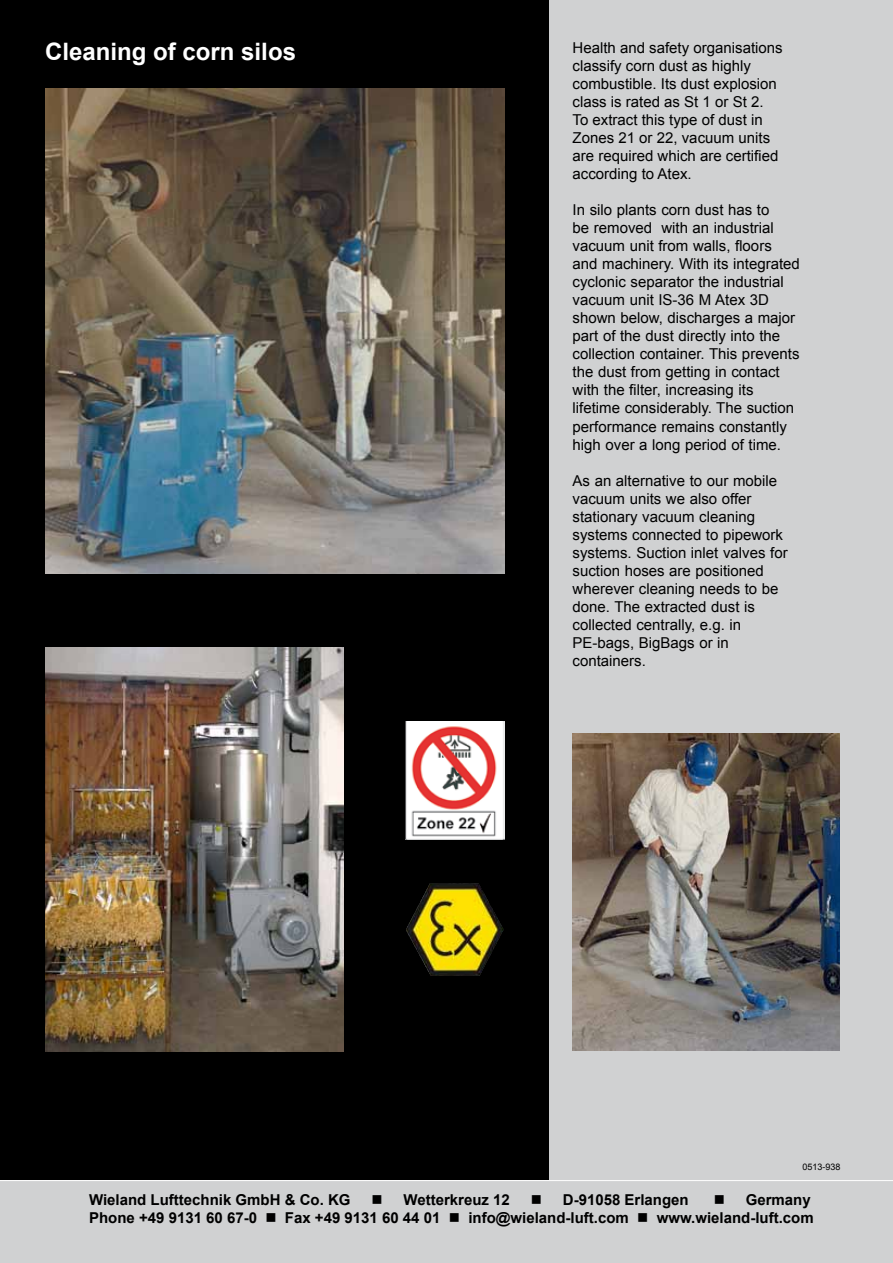
<style>
.page{position:relative;width:893px;height:1263px;background:#fff}
.page>*{position:absolute;margin:0;border:0;box-sizing:border-box;transform-origin:0 0}
.t1{font:700 24px "Arial";color:#fff}
.t2{font:15px/18px "Arial";color:#000}
.t3{font:700 15px/18px "Arial";color:#000;text-align:right}
.t4{font:9px "Arial";color:#000}
</style>
<div class="page">
<div style="left:548px;top:0;width:345px;height:1176px;background:#d0d1d2"></div>
<div style="left:0;top:1176px;width:893px;height:87px;background:#d0d1d2"></div>
<div style="left:0;top:0;width:548px;height:1180px;background:#000"></div>
<hr style="left:0;top:1180px;width:893px;height:1px;background:#fff">
<img style="left:406px;top:883px;width:98px;height:93px">
<img style="left:45px;top:647px;width:298px;height:404px">
<img style="left:45px;top:88px;width:459px;height:485px">
<img style="left:572px;top:733px;width:267px;height:317px">
<img style="left:405px;top:722px;width:99px;height:117px">
<h1 class="t1" style="left:45px;top:36px;width:252px">Cleaning of corn silos</h1>
<p class="t2" style="left:573px;top:39px;width:212px">Health and safety organisations classify corn dust as highly combustible. Its dust explosion class is rated as St 1 or St 2.<br>To extract this type of dust in<br>Zones 21 or 22, vacuum units are required which are certified according to Atex.</p>
<p class="t2" style="left:573px;top:201px;width:229px">In silo plants corn dust has to<br>be removed with an industrial vacuum unit from walls, floors and machinery. With its integrated cyclonic separator the industrial vacuum unit IS-36 M Atex 3D shown below, discharges a major part of the dust directly into the collection container. This prevents the dust from getting in contact with the filter, increasing its lifetime considerably. The suction performance remains constantly high over a long period of time.</p>
<p class="t2" style="left:573px;top:471px;width:217px">As an alternative to our mobile vacuum units we also offer stationary vacuum cleaning systems connected to pipework systems. Suction inlet valves for suction hoses are positioned wherever cleaning needs to be done. The extracted dust is collected centrally, e.g. in<br>PE-bags, BigBags or in containers.</p>
<p class="t4" style="left:803px;top:1161px;width:40px">0513-938</p>
<p class="t3" style="left:89px;top:1191px;width:263px">Wieland Lufttechnik GmbH &amp; Co. KG</p>
<p class="t3" style="left:371px;top:1191px;width:140px">■ Wetterkreuz 12</p>
<p class="t3" style="left:531px;top:1191px;width:159px">■ D-91058 Erlangen</p>
<p class="t3" style="left:89px;top:1191px;width:726px">■ Germany<br>Phone +49 9131 60 67-0 ■ Fax +49 9131 60 44 01 ■ info@wieland-luft.com ■ www.wieland-luft.com</p>
</div>
